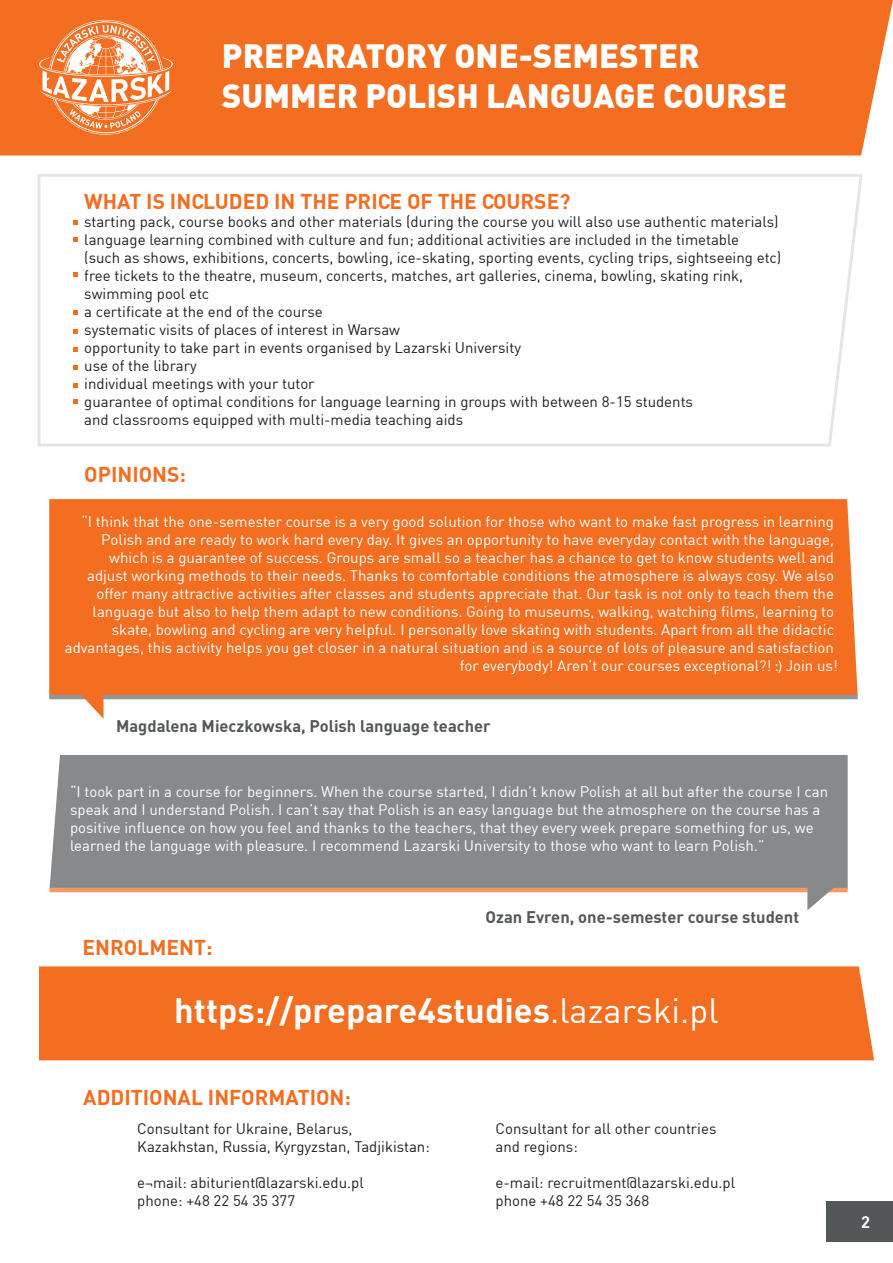
<style>
.page{position:relative;width:893px;height:1263px;background:#fff}
.page>*{position:absolute;margin:0;border:0;box-sizing:border-box;transform-origin:0 0}
.t1{font:700 34.5px "DINCE";color:#fff}
.t2{font:900 33px/39.6px "DINCE";color:#fff}
.t3{font:700 21px "DINCE";color:#f36e21}
.t4{font:700 16.5px "DINCE";color:#545758}
.t5{font:700 16.5px "DINCE";color:#fff}
.t6{font:15px/18px "DINCE";color:#fff;text-align:right}
.t7{font:15px/18px "DINCE";color:#231f20}
.s1{font-family:"Myriad Pro"}
.s2{font-weight:400}
</style>
<div class="page">
<div style="left:0;top:0;width:893px;height:155px;background:#f36e21"></div>
<div style="left:826px;top:1202px;width:67px;height:40px;background:#545758"></div>
<svg style="left:38px;top:174px;width:825px;height:272px"></svg>
<svg style="left:73px;top:220px;width:4px;height:5px"></svg>
<svg style="left:73px;top:238px;width:4px;height:4px"></svg>
<svg style="left:73px;top:273px;width:4px;height:4px"></svg>
<svg style="left:73px;top:310px;width:4px;height:4px"></svg>
<svg style="left:73px;top:329px;width:4px;height:5px"></svg>
<svg style="left:73px;top:347px;width:4px;height:4px"></svg>
<svg style="left:73px;top:365px;width:4px;height:4px"></svg>
<svg style="left:73px;top:383px;width:4px;height:5px"></svg>
<svg style="left:73px;top:400px;width:4px;height:4px"></svg>
<svg style="left:39px;top:20px;width:134px;height:115px"></svg>
<div style="left:39px;top:966px;width:835px;height:94px;background:#f36e21"></div>
<div style="left:50px;top:755px;width:798px;height:133px;background:#87898a"></div>
<hr style="left:50px;top:888px;width:798px;height:4px;background:#f69964">
<svg style="left:807px;top:882px;width:34px;height:28px"></svg>
<div style="left:49px;top:499px;width:809px;height:196px;background:#f36e21"></div>
<hr style="left:49px;top:695px;width:809px;height:4px;background:#939598">
<svg style="left:76px;top:689px;width:28px;height:30px"></svg>
<h2 class="t2" style="left:222px;top:35px;width:567px">PREPARATORY ONE-SEMESTER<br>SUMMER POLISH LANGUAGE COURSE</h2>
<h3 class="t3" style="left:84px;top:188px;width:488px">WHAT IS INCLUDED IN THE PRICE OF THE COURSE?</h3>
<p class="t7" style="left:84px;top:212px;width:699px">starting pack, course books and other materials (during the course you will also use authentic materials) language learning combined with culture and fun; additional activities are included in the timetable<br>(such as shows, exhibitions, concerts, bowling, ice-skating, sporting events, cycling trips, sightseeing etc) free tickets to the theatre, museum, concerts, matches, art galleries, cinema, bowling, skating rink, swimming pool etc<br>a certificate at the end of the course<br>systematic visits of places of interest in Warsaw<br>opportunity to take part in events organised by Lazarski University<br>use of the library<br>individual meetings with your tutor<br>guarantee of optimal conditions for language learning in groups with between 8-15 students<br>and classrooms equipped with multi-media teaching aids</p>
<h3 class="t3" style="left:84px;top:460px;width:103px">OPINIONS:</h3>
<p class="t6" style="left:65px;top:512px;width:774px">“I think that the one-semester course is a very good solution for those who want to make fast progress in learning Polish and are ready to work hard every day. It gives an opportunity to have everyday contact with the language, which is a guarantee of success. Groups are small so a teacher has a chance to get to know students well and<br>adjust working methods to their needs. Thanks to comfortable conditions the atmosphere is always cosy. We also offer many attractive activities after classes and students appreciate that. Our task is not only to teach them the language but also to help them adapt to new conditions. Going to museums, walking, watching films, learning to skate, bowling and cycling are very helpful. I personally love skating with students. Apart from all the didactic advantages, this activity helps you get closer in a natural situation and is a source of lots of pleasure and satisfaction for everybody! Aren’t our courses exceptional?! <span class="s1">:)</span> Join us!</p>
<p class="t4" style="left:116px;top:715px;width:376px">Magdalena Mieczkowska, Polish language teacher</p>
<p class="t6" style="left:70px;top:782px;width:759px;text-align:left">“I took part in a course for beginners. When the course started, I didn’t know Polish at all but after the course I can speak and I understand Polish. I can’t say that Polish is an easy language but the atmosphere on the course has a positive influence on how you feel and thanks to the teachers, that they every week prepare something for us, we learned the language with pleasure. I recommend Lazarski University to those who want to learn Polish.”</p>
<h3 class="t3" style="left:82px;top:933px;width:132px">ENROLMENT:</h3>
<p class="t4" style="left:486px;top:906px;width:315px">Ozan Evren, one-semester course student</p>
<h1 class="t1" style="left:174px;top:987px;width:546px">https://prepare4studies<span class="s2">.lazarski.pl</span></h1>
<h3 class="t3" style="left:83px;top:1084px;width:269px">ADDITIONAL INFORMATION:</h3>
<p class="t7" style="left:137px;top:1119px;width:294px">Consultant for Ukraine, Belarus,<br>Kazakhstan, Russia, Kyrgyzstan, Tadjikistan:</p>
<p class="t7" style="left:137px;top:1173px;width:228px">e¬mail: abiturient@lazarski.edu.pl phone: +48 22 54 35 377</p>
<p class="t7" style="left:496px;top:1119px;width:222px">Consultant for all other countries and regions:</p>
<p class="t7" style="left:496px;top:1173px;width:241px">e-mail: recruitment@lazarski.edu.pl phone +48 22 54 35 368</p>
<p class="t5" style="left:861px;top:1211px;width:10px">2</p>
</div>
